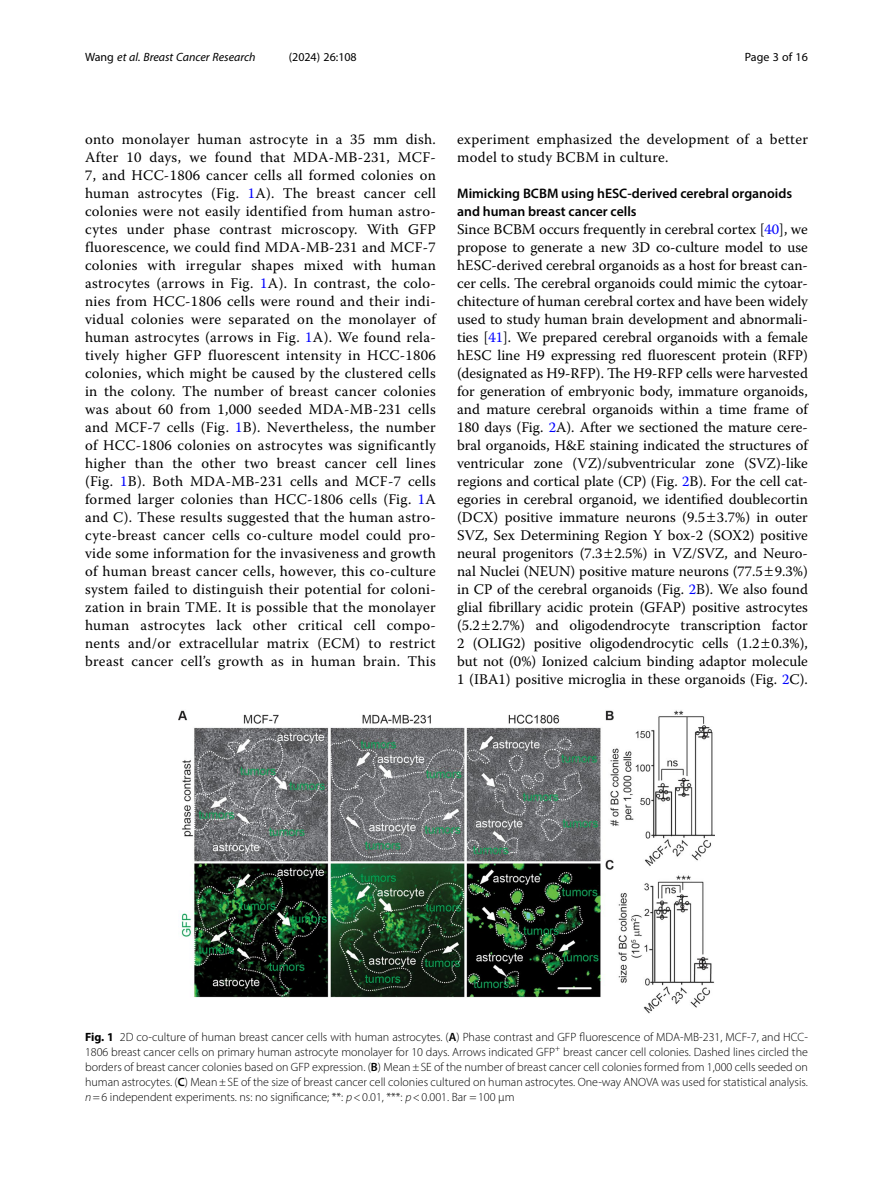
<style>
.page{position:relative;width:893px;height:1191px;background:#fff}
.page>*{position:absolute;margin:0;border:0;box-sizing:border-box;transform-origin:0 0}
.Body_Text{font:14.7px/18px "Warnock Pro";letter-spacing:.02em;color:#000;text-align:justify}
.Head_2{font:600 13.8px/18px "Myriad Pro";color:#000}
.Figure_Caption{font:300 12px/15px "Myriad Pro";color:#000;text-align:justify}
.t1{font:italic 12px "Myriad Pro";color:#000}
.t2{font:12px "Myriad Pro";color:#000}
.s1{font-style:normal}
.s2{color:#00f}
.s3{font-weight:700}
.s4{font-weight:600}
.s5{font-style:italic}
</style>
<div class="page">
<img style="left:179px;top:710px;width:535px;height:304px">
<p class="t1" style="left:85px;top:50px;width:172px"><span class="s1">Wang</span> et al. Breast Cancer Research</p>
<p class="t2" style="left:289px;top:50px;width:70px">(2024) 26:108</p>
<p class="t2" style="left:745px;top:50px;width:65px">Page 3 of 16</p>
<p class="Body_Text" style="left:85px;top:130px;width:352px">onto monolayer human astrocyte in a 35 mm dish.<br>After 10 days, we found that MDA-MB-231, MCF-7, and HCC-1806 cancer cells all formed colonies on human astrocytes (Fig. <span class="s2">1</span>A). The breast cancer cell colonies were not easily identified from human astro&shy;cytes under phase contrast microscopy. With GFP fluorescence, we could find MDA-MB-231 and MCF-7 colonies with irregular shapes mixed with human astrocytes (arrows in Fig. <span class="s2">1</span>A). In contrast, the colo&shy;nies from HCC-1806 cells were round and their indi&shy;vidual colonies were separated on the monolayer of human astrocytes (arrows in Fig. <span class="s2">1</span>A). We found rela&shy;tively higher GFP fluorescent intensity in HCC-1806 colonies, which might be caused by the clustered cells in the colony. The number of breast cancer colonies was about 60 from 1,000 seeded MDA-MB-231 cells and MCF-7 cells (Fig. <span class="s2">1</span>B). Nevertheless, the number of HCC-1806 colonies on astrocytes was significantly higher than the other two breast cancer cell lines (Fig. <span class="s2">1</span>B). Both MDA-MB-231 cells and MCF-7 cells formed larger colonies than HCC-1806 cells (Fig. <span class="s2">1</span>A and C). These results suggested that the human astro&shy;cyte-breast cancer cells co-culture model could pro&shy;vide some information for the invasiveness and growth of human breast cancer cells, however, this co-culture system failed to distinguish their potential for coloni&shy;zation in brain TME. It is possible that the monolayer human astrocytes lack other critical cell compo&shy;nents and/or extracellular matrix (ECM) to restrict breast cancer cell’s growth as in human brain. This</p>
<p class="Body_Text" style="left:457px;top:130px;width:352px">experiment emphasized the development of a better model to study BCBM in culture.</p>
<p class="Head_2" style="left:457px;top:184px;width:337px">Mimicking BCBM using hESC-derived cerebral organoids and human breast cancer cells</p>
<p class="Body_Text" style="left:457px;top:220px;width:352px">Since BCBM occurs frequently in cerebral cortex [<span class="s2">40</span>], we propose to generate a new 3D co-culture model to use hESC-derived cerebral organoids as a host for breast can&shy;cer cells. The cerebral organoids could mimic the cytoar&shy;chitecture of human cerebral cortex and have been widely used to study human brain development and abnormali&shy;ties [<span class="s2">41</span>]. We prepared cerebral organoids with a female hESC line H9 expressing red fluorescent protein (RFP) (designated as H9-RFP). The H9-RFP cells were harvested for generation of embryonic body, immature organoids, and mature cerebral organoids within a time frame of 180 days (Fig. <span class="s2">2</span>A). After we sectioned the mature cere&shy;bral organoids, H&amp;E staining indicated the structures of ventricular zone (VZ)/subventricular zone (SVZ)-like regions and cortical plate (CP) (Fig. <span class="s2">2</span>B). For the cell cat&shy;egories in cerebral organoid, we identified doublecortin (DCX) positive immature neurons (9.5 3.7%) in outer SVZ, Sex Determining Region Y box-2 (SOX2) positive neural progenitors (7.3 2.5%) in VZ/SVZ, and Neuro&shy;nal Nuclei (NEUN) positive mature neurons (77.5 9.3%) in CP of the cerebral organoids (Fig. <span class="s2">2</span>B). We also found glial fibrillary acidic protein (GFAP) positive astrocytes (5.2 2.7%) and oligodendrocyte transcription factor 2 (OLIG2) positive oligodendrocytic cells (1.2 0.3%), but not (0%) Ionized calcium binding adaptor molecule 1 (IBA1) positive microglia in these organoids (Fig. <span class="s2">2</span>C).</p>
<p class="Figure_Caption" style="left:85px;top:1029px;width:724px"><span class="s3">Fig. 1</span> 2D co-culture of human breast cancer cells with human astrocytes. (<span class="s4">A</span>) Phase contrast and GFP fluorescence of MDA-MB-231, MCF-7, and HCC-1806 breast cancer cells on primary human astrocyte monolayer for 10 days. Arrows indicated GFP<sup>+</sup> breast cancer cell colonies. Dashed lines circled the borders of breast cancer colonies based on GFP expression. (<span class="s4">B</span>) Mean<span class="s5">±</span>SE of the number of breast cancer cell colonies formed from 1,000 cells seeded on human astrocytes. (<span class="s4">C</span>) Mean<span class="s5">±</span>SE of the size of breast cancer cell colonies cultured on human astrocytes. One-way ANOVA was used for statistical analysis. <span class="s5">n</span>=6 independent experiments. ns: no significance; **: <span class="s5">p</span>&lt;0.01, ***: <span class="s5">p</span>&lt;0.001. Bar =100 μm</p>
</div>
